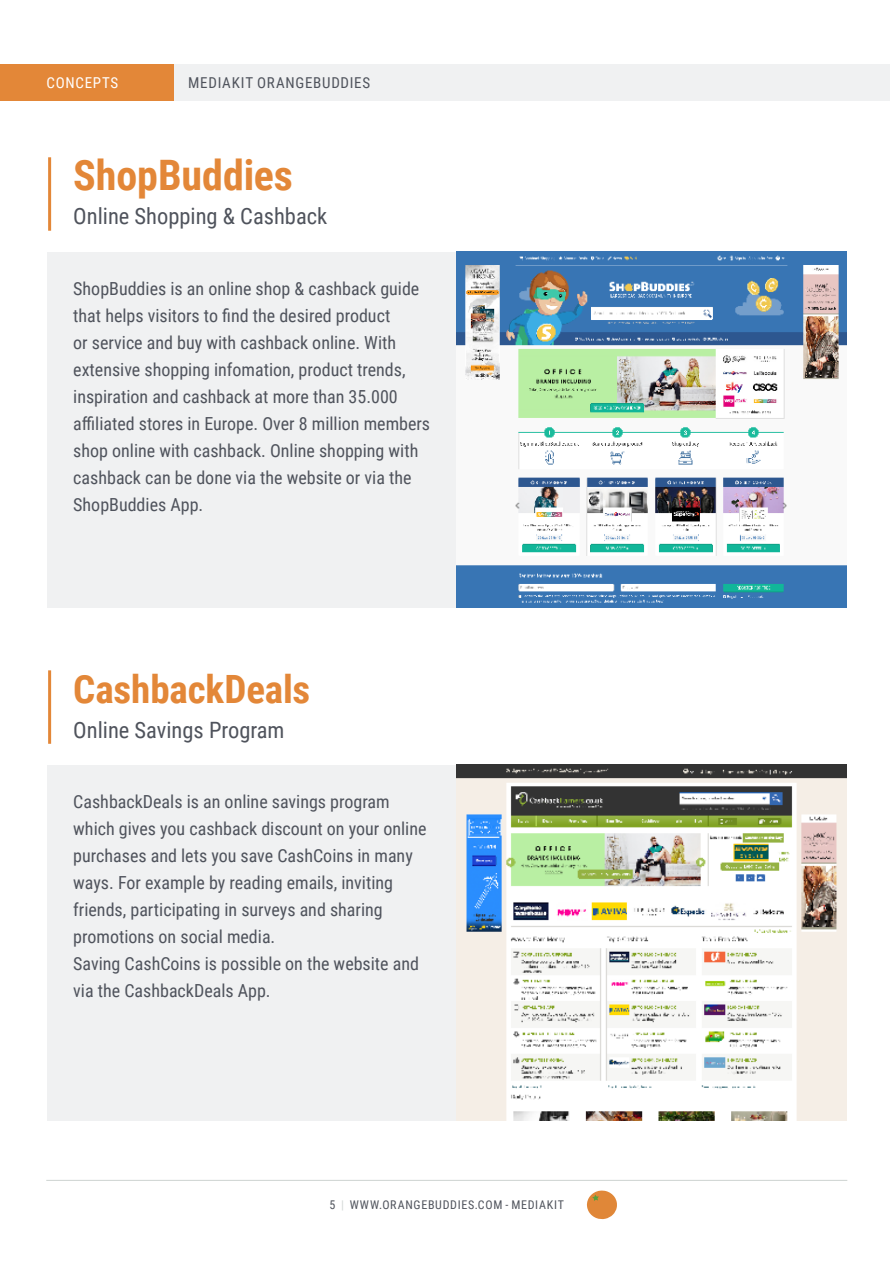
<style>
.page{position:relative;width:893px;height:1263px;background:#fff}
.page>*{position:absolute;margin:0;border:0;box-sizing:border-box;transform-origin:0 0}
.Leading_Title{font:700 42px "Roboto Condensed";letter-spacing:-.005em;color:#e38738}
.Leading_Title-2{font:700 39px "Roboto Condensed";letter-spacing:-.005em;color:#e38738}
.Leading_Text{font:22.5px "Roboto Condensed";color:#4f535c}
.Text_Regular_-_S{font:18px/27px "Roboto Condensed";color:#4f535c}
.t1{font:15px "Roboto Condensed";letter-spacing:.05em;color:#4f535c}
.C__Header{font:15px "Roboto Condensed";letter-spacing:.05em;color:#fff}
.t2{font:12px "Roboto Condensed";letter-spacing:.06em;color:#4f535c}
.s1{color:#d3d8d6}
</style>
<div class="page">
<hr style="left:46px;top:1180px;width:801px;height:1px;background:#d3d8d6">
<div style="left:134px;top:64px;width:756px;height:36px;background:#f0f1f2"></div>
<div style="left:0;top:64px;width:173px;height:36px;background:#e38738"></div>
<svg style="left:587px;top:1190px;width:30px;height:29px"></svg>
<div style="left:47px;top:252px;width:799px;height:356px;background:#f0f1f2"></div>
<img style="left:456px;top:252px;width:390px;height:356px">
<div style="left:47px;top:765px;width:799px;height:356px;background:#f0f1f2"></div>
<img style="left:456px;top:765px;width:390px;height:356px">
<hr style="left:48px;top:670px;width:3px;height:74px;background:#e38738">
<hr style="left:48px;top:157px;width:3px;height:74px;background:#e38738">
<p class="C__Header" style="left:47px;top:72px;width:73px">CONCEPTS</p>
<p class="t1" style="left:188px;top:72px;width:183px">MEDIAKIT ORANGEBUDDIES</p>
<p class="Leading_Title" style="left:73px;top:146px;width:221px">ShopBuddies</p>
<p class="Leading_Text" style="left:73px;top:201px;width:256px">Online Shopping &amp; Cashback</p>
<p class="Text_Regular_-_S" style="left:73px;top:274px;width:358px">ShopBuddies is an online shop &amp; cashback guide that helps visitors to find the desired product<br>or service and buy with cashback online. With extensive shopping infomation, product trends, inspiration and cashback at more than 35.000 affiliated stores in Europe. Over 8 million members shop online with cashback. Online shopping with cashback can be done via the website or via the ShopBuddies App.</p>
<p class="Leading_Title-2" style="left:73px;top:662px;width:239px">CashbackDeals</p>
<p class="Leading_Text" style="left:73px;top:714px;width:213px">Online Savings Program</p>
<p class="Text_Regular_-_S" style="left:73px;top:787px;width:355px">CashbackDeals is an online savings program which gives you cashback discount on your online purchases and lets you save CashCoins in many ways. For example by reading emails, inviting friends, participating in surveys and sharing promotions on social media.<br>Saving CashCoins is possible on the website and via the CashbackDeals App.</p>
<p class="t2" style="left:329px;top:1197px;width:236px">5 <span class="s1">|</span> WWW.ORANGEBUDDIES.COM - MEDIAKIT</p>
</div>
